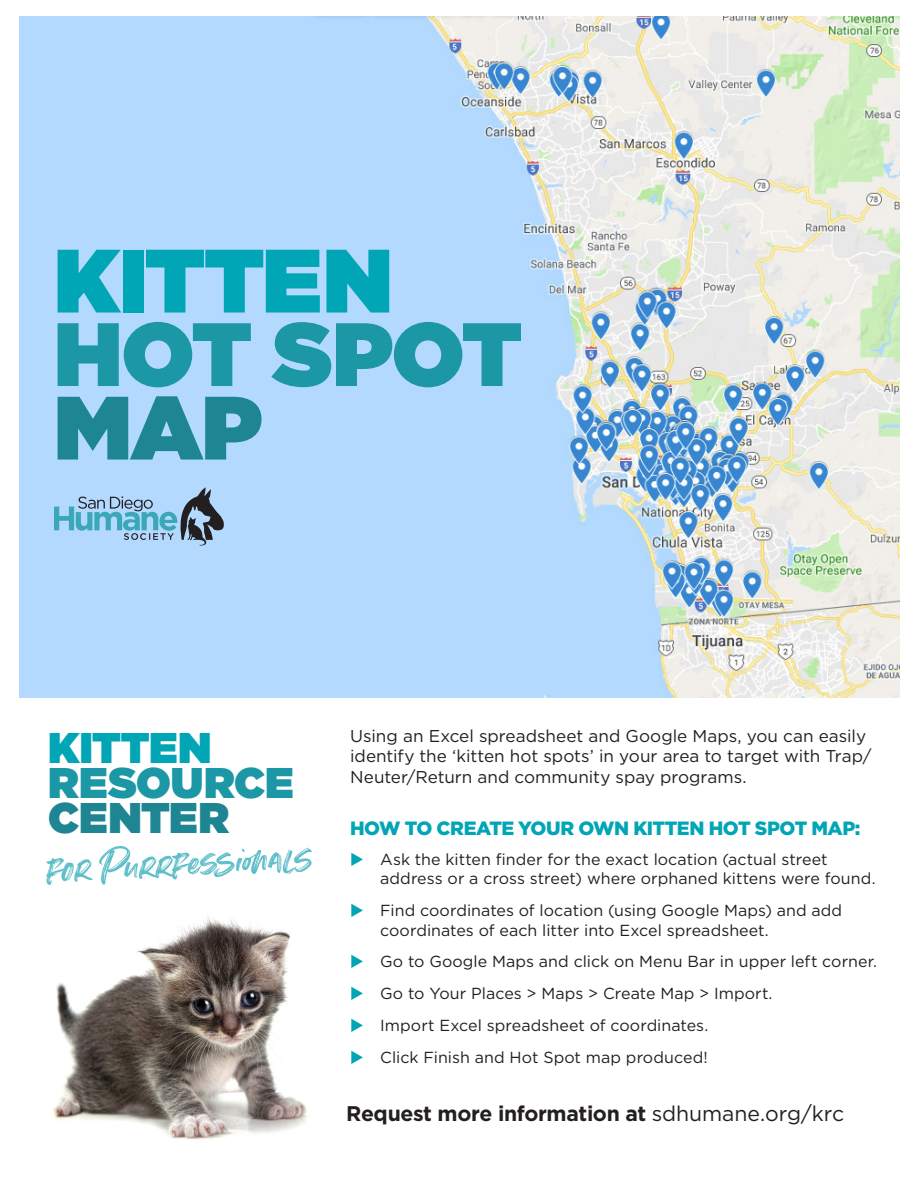
<style>
.page{position:relative;width:918px;height:1188px;background:#fff}
.page>*{position:absolute;margin:0;border:0;box-sizing:border-box;transform-origin:0 0}
.t1{font:900 89.7px/73.5px "Gotham";letter-spacing:-.01em;color:#1c97a6}
.t2{font:900 89.7px "Gotham";letter-spacing:-.01em;color:#00a5b6}
.t3{font:54.45px "Summer Loving";color:#5ebeca}
.t4{font:900 42.9px/35.1px "Gotham";color:#1c97a6}
.t5{font:700 21.15px "Gotham";letter-spacing:-.02em;color:#231f20}
.t6{font:900 19.2px "Gotham";letter-spacing:-.025em;color:#00a5b6}
.t7{font:17.1px/20.5px "Gotham";color:#231f20}
.t8{font:16.05px/19.2px "Gotham";letter-spacing:.005em;color:#231f20}
.s1{color:#1e8592}
.s2{color:#00a5b6}
.s3{font-weight:400}
</style>
<div class="page">
<img style="left:53px;top:917px;width:255px;height:223px">
<img style="left:19px;top:17px;width:880px;height:680px">
<svg style="left:54px;top:487px;width:170px;height:58px;background:#8bb5d2"></svg>
<p class="t2" style="left:54px;top:216px;width:340px">KITTEN</p>
<p class="t1" style="left:54px;top:316px;width:470px">HOT SPOT<br><span class="s1">MAP</span></p>
<p class="t4" style="left:48px;top:729px;width:247px"><span class="s2">KITTEN<br></span>RESOURCE<br><span class="s1">CENTER</span></p>
<p class="t3" style="left:44px;top:838px;width:267px;rotate:-3deg">for Purrfess ionals</p>
<p class="t7" style="left:350px;top:725px;width:523px">Using an Excel spreadsheet and Google Maps, you can easily identify the ‘kitten hot spots’ in your area to target with Trap/<br>Neuter/Return and community spay programs.</p>
<p class="t6" style="left:350px;top:815px;width:512px">HOW TO CREATE YOUR OWN KITTEN HOT SPOT MAP:</p>
<p class="t8" style="left:380px;top:850px;width:497px;text-indent:-30px"><span class="s2">◆</span> Ask the kitten finder for the exact location (actual street address or a cross street) where orphaned kittens were found.</p>
<p class="t8" style="left:380px;top:901px;width:464px;text-indent:-30px"><span class="s2">◆</span> Find coordinates of location (using Google Maps) and add coordinates of each litter into Excel spreadsheet.</p>
<p class="t8" style="left:350px;top:952px;width:528px"><span class="s2">◆</span> Go to Google Maps and click on Menu Bar in upper left corner.</p>
<p class="t8" style="left:350px;top:984px;width:424px"><span class="s2">◆</span> Go to Your Places &gt; Maps &gt; Create Map &gt; Import.</p>
<p class="t8" style="left:350px;top:1016px;width:360px"><span class="s2">◆</span> Import Excel spreadsheet of coordinates.</p>
<p class="t8" style="left:350px;top:1047px;width:359px"><span class="s2">◆</span> Click Finish and Hot Spot map produced!</p>
<p class="t5" style="left:346px;top:1100px;width:499px">Request more information at <span class="s3">sdhumane.org/krc</span></p>
</div>
